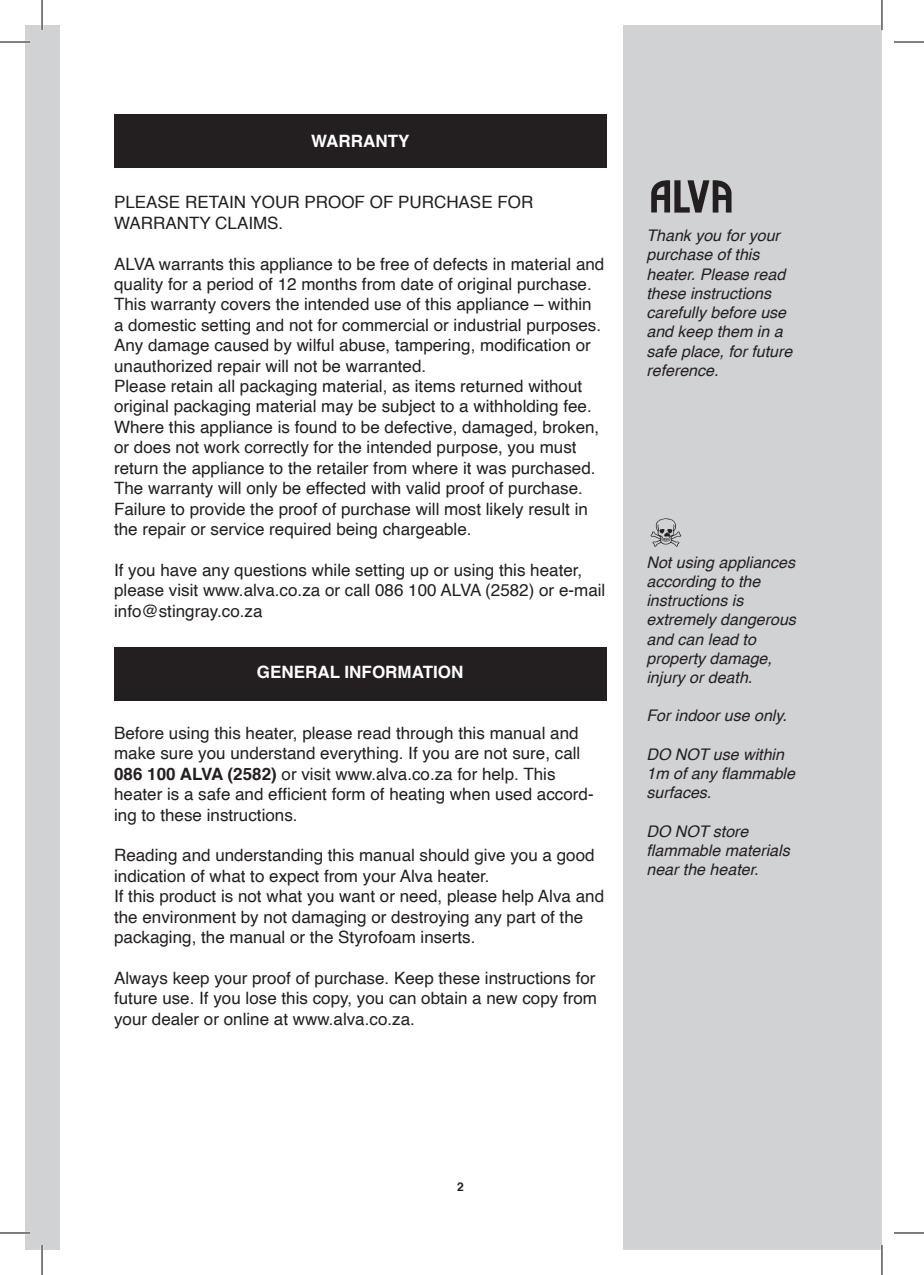
<style>
.page{position:relative;width:924px;height:1275px;background:#fff}
.page>*{position:absolute;margin:0;border:0;box-sizing:border-box;transform-origin:0 0}
.t1{font:17px/20.4px "Helvetica";color:#231f20}
.t2{font:700 17px "Helvetica";color:#fff}
.t3{font:italic 16px/19.2px "Helvetica";color:#231f20}
.t4{font:700 12px "Helvetica";color:#231f20}
.s1{font-weight:700}
</style>
<div class="page">
<div style="left:25px;top:25px;width:34px;height:1225px;background:#d1d2d4"></div>
<div style="left:114px;top:114px;width:492px;height:54px;background:#231f20"></div>
<div style="left:114px;top:647px;width:492px;height:54px;background:#231f20"></div>
<div style="left:623px;top:25px;width:258px;height:1225px;background:#d1d2d4"></div>
<svg style="left:650px;top:518px;width:31px;height:29px"></svg>
<svg style="left:651px;top:180px;width:80px;height:33px"></svg>
<hr style="left:0;top:41px;width:30px;height:2px;background:#fff">
<hr style="left:0;top:1231px;width:30px;height:3px;background:#fff">
<hr style="left:41px;top:0;width:2px;height:30px;background:#fff">
<hr style="left:41px;top:1245px;width:2px;height:30px;background:#fff">
<hr style="left:880px;top:0;width:2px;height:30px;background:#fff">
<hr style="left:880px;top:1245px;width:2px;height:30px;background:#fff">
<hr style="left:0;top:42px;width:30px;height:1px;background:#000">
<hr style="left:893px;top:42px;width:30px;height:1px;background:#000">
<hr style="left:0;top:1232px;width:30px;height:1px;background:#000">
<hr style="left:893px;top:1232px;width:30px;height:1px;background:#000">
<hr style="left:42px;top:0;width:1px;height:30px;background:#000">
<hr style="left:42px;top:1245px;width:1px;height:30px;background:#000">
<hr style="left:881px;top:0;width:1px;height:30px;background:#000">
<hr style="left:881px;top:1245px;width:1px;height:30px;background:#000">
<p class="t2" style="left:311px;top:127px;width:100px">WARRANTY</p>
<p class="t1" style="left:114px;top:193px;width:420px">PLEASE RETAIN YOUR PROOF OF PURCHASE FOR</p>
<p class="t1" style="left:114px;top:213px;width:171px">WARRANTY CLAIMS.</p>
<p class="t1" style="left:114px;top:254px;width:491px">ALVA warrants this appliance to be free of defects in material and quality for a period of 12 months from date of original purchase.<br>This warranty covers the intended use of this appliance – within a domestic setting and not for commercial or industrial purposes.<br>Any damage caused by wilful abuse, tampering, modification or unauthorized repair will not be warranted.</p>
<p class="t1" style="left:114px;top:376px;width:479px">Please retain all packaging material, as items returned without original packaging material may be subject to a withholding fee.</p>
<p class="t1" style="left:114px;top:417px;width:486px">Where this appliance is found to be defective, damaged, broken, or does not work correctly for the intended purpose, you must return the appliance to the retailer from where it was purchased.<br>The warranty will only be effected with valid proof of purchase.<br>Failure to provide the proof of purchase will most likely result in the repair or service required being chargeable.</p>
<p class="t1" style="left:114px;top:560px;width:492px">If you have any questions while setting up or using this heater, please visit www.alva.co.za or call 086 100 ALVA (2582) or e-mail info@stingray.co.za</p>
<p class="t2" style="left:257px;top:658px;width:208px">GENERAL INFORMATION</p>
<p class="t1" style="left:114px;top:723px;width:481px">Before using this heater, please read through this manual and make sure you understand everything. If you are not sure, call <span class="s1">086 100 ALVA (2582)</span> or visit www.alva.co.za for help. This heater is a safe and efficient form of heating when used accord&shy;ing to these instructions.</p>
<p class="t1" style="left:114px;top:846px;width:482px">Reading and understanding this manual should give you a good indication of what to expect from your Alva heater.</p>
<p class="t1" style="left:114px;top:886px;width:491px">If this product is not what you want or need, please help Alva and the environment by not damaging or destroying any part of the packaging, the manual or the Styrofoam inserts.</p>
<p class="t1" style="left:114px;top:968px;width:484px;text-align:justify">Always keep your proof of purchase. Keep these instructions for future use. If you lose this copy, you can obtain a new copy from your dealer or online at www.alva.co.za.</p>
<p class="t3" style="left:646px;top:226px;width:147px">Thank you for your purchase of this heater. Please read these instructions carefully before use and keep them in a safe place, for future reference.</p>
<p class="t3" style="left:646px;top:553px;width:150px">Not using appliances according to the</p>
<p class="t3" style="left:646px;top:591px;width:98px">instructions is</p>
<p class="t3" style="left:646px;top:610px;width:151px">extremely dangerous and can lead to</p>
<p class="t3" style="left:646px;top:649px;width:127px">property damage, injury or death.</p>
<p class="t3" style="left:646px;top:706px;width:142px">For indoor use only.</p>
<p class="t3" style="left:646px;top:745px;width:150px">DO NOT use within<br>1m of any flammable surfaces.</p>
<p class="t3" style="left:646px;top:822px;width:103px">DO NOT store</p>
<p class="t3" style="left:646px;top:841px;width:145px">flammable materials near the heater.</p>
<p class="t4" style="left:457px;top:1177px;width:8px">2</p>
</div>
